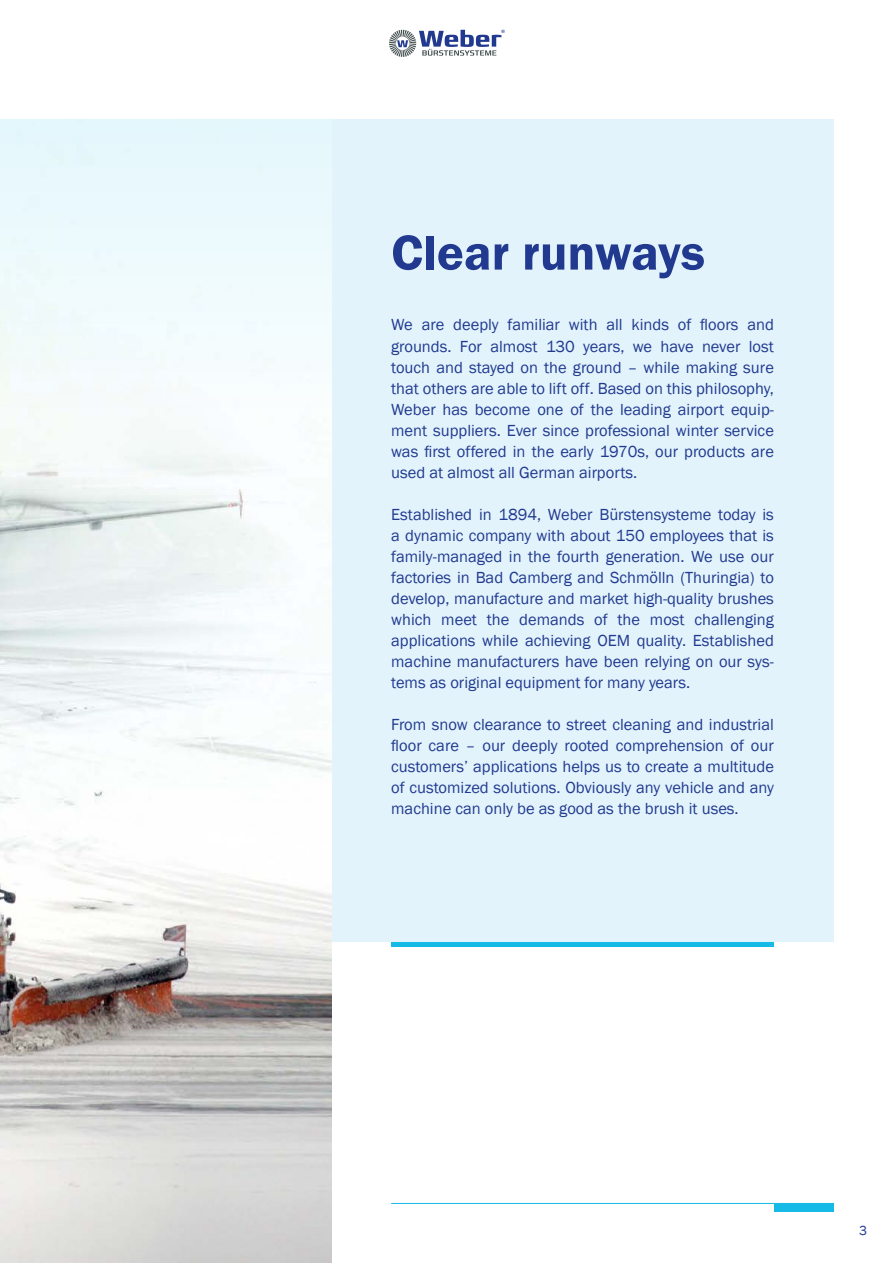
<style>
.page{position:relative;width:893px;height:1263px;background:#fff}
.page>*{position:absolute;margin:0;border:0;box-sizing:border-box;transform-origin:0 0}
.t1{font:600 51px "Franklin Gothic";color:#213a8f}
.t2{font:16.5px/21px "Franklin Gothic";color:#213a8f;text-align:justify}
.t3{font:13.5px "Franklin Gothic";color:#213a8f}
</style>
<div class="page">
<svg style="left:389px;top:30px;width:115px;height:27px"></svg>
<div style="left:774px;top:1203px;width:59px;height:9px;background:#16bae7"></div>
<hr style="left:391px;top:1203px;width:442px;height:1px;background:#16bae7">
<div style="left:332px;top:119px;width:501px;height:823px;background:#e2f3fc"></div>
<img style="left:0;top:429px;width:332px;height:834px">
<hr style="left:391px;top:942px;width:383px;height:4px;background:#16bae7">
<div style="left:0;top:119px;width:332px;height:298px;background:#effafd"></div>
<h1 class="t1" style="left:391px;top:221px;width:315px">Clear runways</h1>
<p class="t2" style="left:391px;top:315px;width:384px">We are deeply familiar with all kinds of floors and grounds. For almost 130 years, we have never lost touch and stayed on the ground – while making sure that others are able to lift off. Based on this philosophy, Weber has become one of the leading airport equip&shy;ment suppliers. Ever since professional winter service was first offered in the early 1970s, our products are used at almost all German airports.</p>
<p class="t2" style="left:391px;top:504px;width:384px">Established in 1894, Weber Bürstensysteme today is a dynamic company with about 150 employees that is family-managed in the fourth generation. We use our factories in Bad Camberg and Schmölln (Thuringia) to develop, manufacture and market high-quality brushes which meet the demands of the most challenging applications while achieving OEM quality. Established machine manufacturers have been relying on our sys&shy;tems as original equipment for many years.</p>
<p class="t2" style="left:391px;top:714px;width:384px">From snow clearance to street cleaning and industrial floor care – our deeply rooted comprehension of our customers’ applications helps us to create a multitude of customized solutions. Obviously any vehicle and any machine can only be as good as the brush it uses.</p>
<p class="t3" style="left:859px;top:1222px;width:9px">3</p>
</div>
